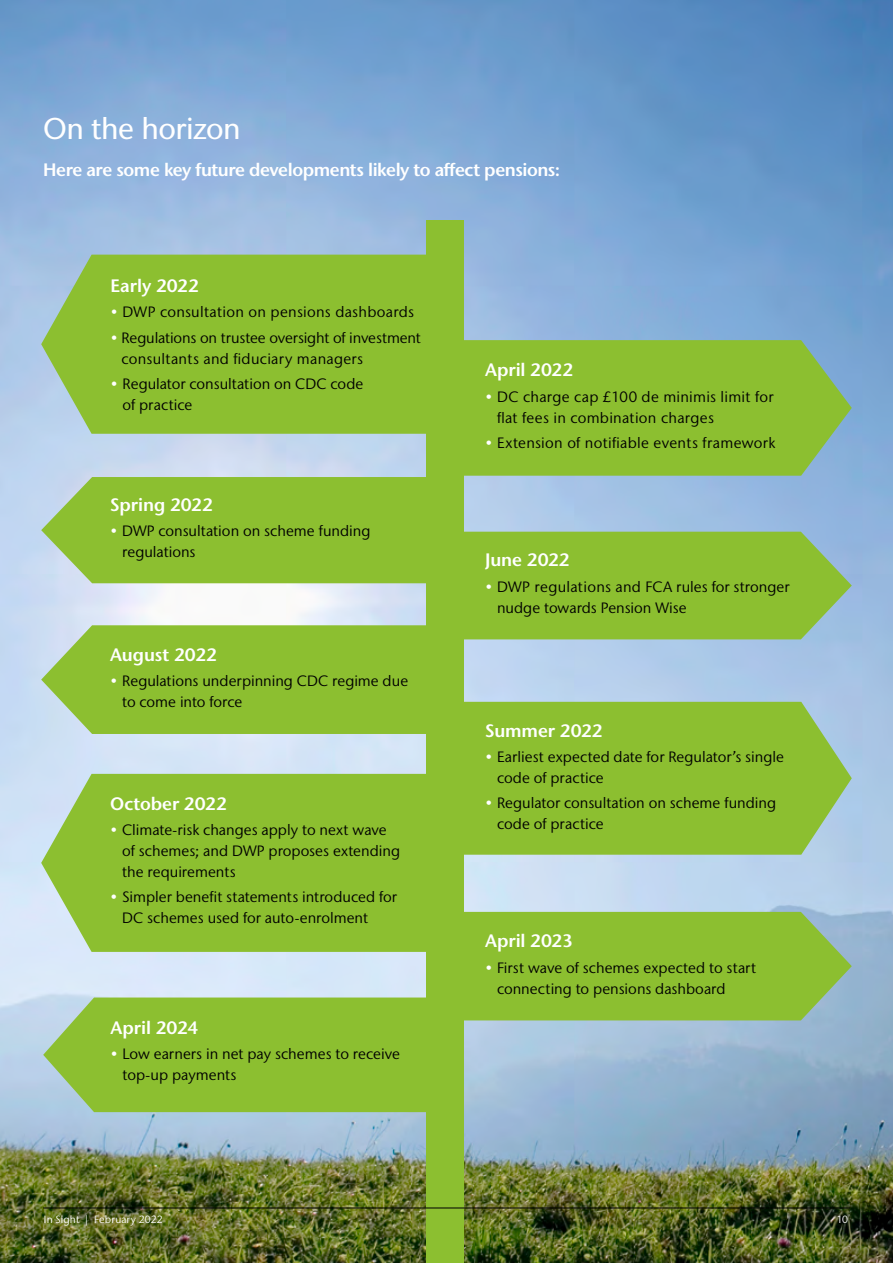
<style>
.page{position:relative;width:893px;height:1263px;background:#fff}
.page>*{position:absolute;margin:0;border:0;box-sizing:border-box;transform-origin:0 0}
.t1{font:500 30px "Stone Sans IIITC Pro";letter-spacing:-.015em;color:#fff}
.t2{font:600 18px "Stone Sans IIITC Pro";letter-spacing:-.01em;color:#fff}
.t3{font:15px/21px "Stone Sans IIITC Pro";letter-spacing:.005em;color:#000}
.t4{font:10.5px "Stone Sans IIITC Pro";letter-spacing:.015em;color:#fff}
.s1{color:#fff}
</style>
<div class="page">
<img style="left:0;top:0;width:893px;height:1263px">
<div style="left:426px;top:220px;width:37px;height:1043px;background:#8cbf30"></div>
<svg style="left:463px;top:530px;width:391px;height:112px;background:#8dbe42"></svg>
<svg style="left:39px;top:771px;width:387px;height:182px;background:#92c242"></svg>
<svg style="left:463px;top:910px;width:391px;height:113px;background:#8ebe42"></svg>
<svg style="left:39px;top:622px;width:387px;height:113px;background:#93c245"></svg>
<svg style="left:463px;top:700px;width:391px;height:157px;background:#8fc041"></svg>
<svg style="left:39px;top:252px;width:387px;height:183px;background:#8fbf40"></svg>
<svg style="left:463px;top:339px;width:391px;height:139px;background:#8bbd3f"></svg>
<svg style="left:41px;top:995px;width:385px;height:118px;background:#91c144"></svg>
<hr style="left:43px;top:1208px;width:807px;height:1px;background:#000">
<svg style="left:39px;top:474px;width:387px;height:111px;background:#93c245"></svg>
<h1 class="t1" style="left:43px;top:110px;width:199px">On the horizon</h1>
<p class="t2" style="left:43px;top:158px;width:519px">Here are some key future developments likely to affect pensions:</p>
<p class="t2" style="left:110px;top:274px;width:90px">Early 2022</p>
<p class="t3" style="left:110px;top:301px;width:305px"><span class="s1">•</span> DWP consultation on pensions dashboards</p>
<p class="t3" style="left:122px;top:327px;width:301px;text-indent:-11px"><span class="s1">•</span> Regulations on trustee oversight of investment consultants and fiduciary managers</p>
<p class="t3" style="left:122px;top:373px;width:242px;text-indent:-12px"><span class="s1">•</span> Regulator consultation on CDC code of practice</p>
<p class="t2" style="left:110px;top:493px;width:104px">Spring 2022</p>
<p class="t3" style="left:122px;top:520px;width:250px;text-indent:-12px"><span class="s1">•</span> DWP consultation on scheme funding regulations</p>
<p class="t2" style="left:110px;top:643px;width:108px">August 2022</p>
<p class="t3" style="left:122px;top:670px;width:288px;text-indent:-12px"><span class="s1">•</span> Regulations underpinning CDC regime due to come into force</p>
<p class="t2" style="left:110px;top:792px;width:118px">October 2022</p>
<p class="t3" style="left:122px;top:819px;width:279px;text-indent:-12px"><span class="s1">•</span> Climate-risk changes apply to next wave of schemes; and DWP proposes extending the requirements</p>
<p class="t3" style="left:122px;top:886px;width:276px;text-indent:-12px"><span class="s1">•</span> Simpler benefit statements introduced for<br>DC schemes used for auto-enrolment</p>
<p class="t2" style="left:110px;top:1016px;width:89px">April 2024</p>
<p class="t3" style="left:122px;top:1043px;width:279px;text-indent:-12px"><span class="s1">•</span> Low earners in net pay schemes to receive top-up payments</p>
<p class="t2" style="left:485px;top:359px;width:90px">April 2022</p>
<p class="t3" style="left:497px;top:386px;width:278px;text-indent:-12px"><span class="s1">•</span> DC charge cap £100 de minimis limit for flat fees in combination charges</p>
<p class="t3" style="left:485px;top:432px;width:292px"><span class="s1">•</span> Extension of notifiable events framework</p>
<p class="t2" style="left:485px;top:549px;width:86px">June 2022</p>
<p class="t3" style="left:497px;top:576px;width:294px;text-indent:-12px"><span class="s1">•</span> DWP regulations and FCA rules for stronger nudge towards Pension Wise</p>
<p class="t2" style="left:485px;top:719px;width:119px">Summer 2022</p>
<p class="t3" style="left:497px;top:746px;width:288px;text-indent:-12px"><span class="s1">•</span> Earliest expected date for Regulator’s single code of practice</p>
<p class="t3" style="left:497px;top:792px;width:281px;text-indent:-12px"><span class="s1">•</span> Regulator consultation on scheme funding code of practice</p>
<p class="t2" style="left:485px;top:930px;width:90px">April 2023</p>
<p class="t3" style="left:497px;top:957px;width:261px;text-indent:-12px"><span class="s1">•</span> First wave of schemes expected to start connecting to pensions dashboard</p>
<p class="t4" style="left:44px;top:1213px;width:120px">In Sight | February 2022</p>
<p class="t4" style="left:837px;top:1213px;width:13px">10</p>
</div>
